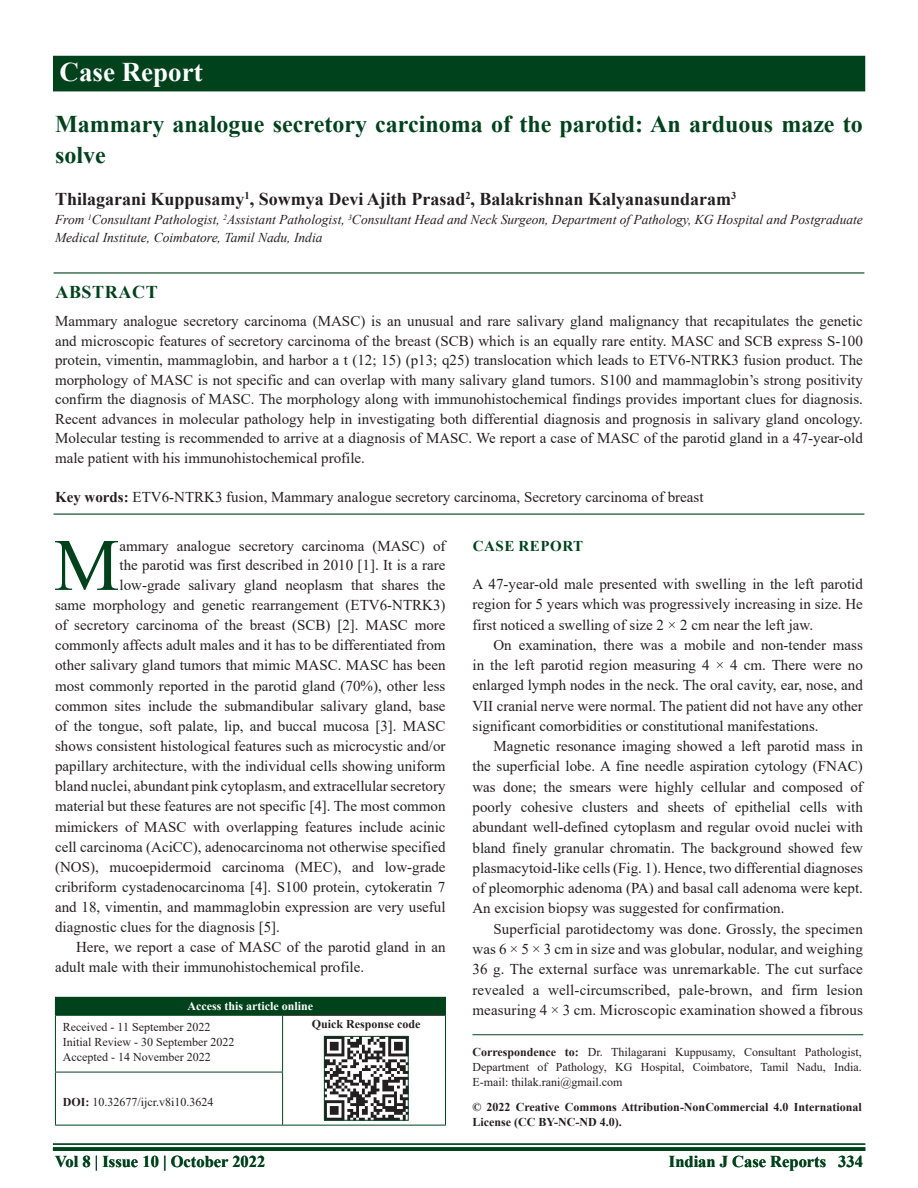
<style>
.page{position:relative;width:918px;height:1188px;background:#fff}
.page>*{position:absolute;margin:0;border:0;box-sizing:border-box;transform-origin:0 0}
.DROP_CAP_TX{font:73.95px "Times New Roman";color:#00421c}
.AH{font:700 27px "Times New Roman";color:#fff}
.AT{font:700 24px/31.5px "Times New Roman";color:#00421c}
.AU{font:700 18px "Times New Roman";color:#231f20}
.ABSH{font:700 18px "Times New Roman";letter-spacing:.035em;color:#00421c}
.RF{font:700 16.5px "Times New Roman";color:#00421c}
.TX{font:15px/20.2px "Times New Roman";color:#231f20;text-align:justify}
.DROP_CAP_TX-2{font:15px "Times New Roman";color:#231f20}
.ABS{font:15px/19.5px "Times New Roman";color:#231f20;text-align:justify}
.TXFL{font:15px/20.2px "Times New Roman";color:#231f20;text-align:justify}
.KWD{font:15px "Times New Roman";color:#231f20}
.t1{font:700 15px "Times New Roman";letter-spacing:.035em;color:#00421c}
.AFF{font:italic 13.5px/18px "Times New Roman";color:#231f20}
.ADD{font:12px/15px "Times New Roman";color:#231f20;text-align:justify}
.CR{font:700 12px/15px "Times New Roman";color:#231f20}
.HIS{font:12px/15px "Times New Roman";color:#231f20}
.DOI{font:12px "Times New Roman";color:#231f20}
.AAO{font:700 12px "Times New Roman";color:#fff}
.QR{font:700 12px "Times New Roman";color:#231f20}
.s1{font-weight:700}
</style>
<div class="page">
<hr style="left:53px;top:1143px;width:812px;height:2px;background:#00421c">
<svg style="left:53px;top:1147px;width:812px;height:4px;background:#03441f"></svg>
<div style="left:53px;top:56px;width:812px;height:35px;background:#00421c"></div>
<hr style="left:54px;top:272px;width:810px;height:2px;background:#00421c">
<hr style="left:54px;top:514px;width:810px;height:1px;background:#00421c">
<div style="left:55px;top:997px;width:391px;height:18px;background:#00421c"></div>
<hr style="left:283px;top:1015px;width:162px;height:1px;background:#231f20">
<hr style="left:55px;top:1016px;width:1px;height:56px;background:#00421c">
<hr style="left:55px;top:1015px;width:228px;height:1px;background:#00421c">
<hr style="left:282px;top:1016px;width:1px;height:56px;background:#00421c">
<hr style="left:445px;top:1015px;width:1px;height:57px;background:#00421c">
<hr style="left:445px;top:1072px;width:1px;height:53px;background:#00421c">
<hr style="left:55px;top:1072px;width:1px;height:53px;background:#00421c">
<hr style="left:55px;top:1072px;width:228px;height:1px;background:#00421c">
<hr style="left:55px;top:1125px;width:228px;height:1px;background:#00421c">
<hr style="left:282px;top:1072px;width:1px;height:53px;background:#00421c">
<hr style="left:283px;top:1125px;width:163px;height:1px;background:#00421c">
<img style="left:326px;top:1038px;width:80px;height:80px">
<div style="left:324px;top:1036px;width:84px;height:84px;border:1px solid #00421c"></div>
<hr style="left:472px;top:1034px;width:391px;height:1px;background:#00421c">
<p class="AH" style="left:60px;top:52px;width:145px">Case Report</p>
<p class="AT" style="left:55px;top:107px;width:809px">Mammary analogue secretory carcinoma of the parotid: An arduous maze to solve</p>
<p class="AU" style="left:55px;top:186px;width:683px">Thilagarani Kuppusamy<sup>1</sup>, Sowmya Devi Ajith Prasad<sup>2</sup>, Balakrishnan Kalyanasundaram<sup>3</sup></p>
<p class="AFF" style="left:55px;top:210px;width:809px">From <sup>1</sup>Consultant Pathologist, <sup>2</sup>Assistant Pathologist, <sup>3</sup>Consultant Head and Neck Surgeon, Department of Pathology, KG Hospital and Postgraduate<br>Medical Institute, Coimbatore, Tamil Nadu, India</p>
<p class="ABSH" style="left:55px;top:279px;width:104px">ABSTRACT</p>
<p class="ABS" style="left:55px;top:311px;width:809px">Mammary analogue secretory carcinoma (MASC) is an unusual and rare salivary gland malignancy that recapitulates the genetic and microscopic features of secretory carcinoma of the breast (SCB) which is an equally rare entity. MASC and SCB express S-100 protein, vimentin, mammaglobin, and harbor a t (12; 15) (p13; q25) translocation which leads to ETV6-NTRK3 fusion product. The morphology of MASC is not specific and can overlap with many salivary gland tumors. S100 and mammaglobin’s strong positivity confirm the diagnosis of MASC. The morphology along with immunohistochemical findings provides important clues for diagnosis.<br>Recent advances in molecular pathology help in investigating both differential diagnosis and prognosis in salivary gland oncology.<br>Molecular testing is recommended to arrive at a diagnosis of MASC. We report a case of MASC of the parotid gland in a 47-year-old male patient with his immunohistochemical profile.</p>
<p class="KWD" style="left:55px;top:486px;width:650px"><span class="s1">Key words:</span> ETV6-NTRK3 fusion, Mammary analogue secretory carcinoma, Secretory carcinoma of breast</p>
<p class="DROP_CAP_TX" style="left:54px;top:513px;width:67px">M</p>
<p class="DROP_CAP_TX-2" style="left:120px;top:535px;width:327px">ammary analogue secretory carcinoma (MASC) of</p>
<p class="DROP_CAP_TX-2" style="left:120px;top:555px;width:327px">the parotid was first described in 2010 [1]. It is a rare</p>
<p class="DROP_CAP_TX-2" style="left:120px;top:574px;width:327px">low-grade salivary gland neoplasm that shares the</p>
<p class="DROP_CAP_TX-2" style="left:55px;top:594px;width:392px">same morphology and genetic rearrangement (ETV6-NTRK3)</p>
<p class="DROP_CAP_TX-2" style="left:55px;top:615px;width:392px">of secretory carcinoma of the breast (SCB) [2]. MASC more</p>
<p class="DROP_CAP_TX-2" style="left:55px;top:635px;width:392px">commonly affects adult males and it has to be differentiated from</p>
<p class="DROP_CAP_TX-2" style="left:55px;top:655px;width:392px">other salivary gland tumors that mimic MASC. MASC has been</p>
<p class="DROP_CAP_TX-2" style="left:55px;top:675px;width:392px">most commonly reported in the parotid gland (70%), other less</p>
<p class="DROP_CAP_TX-2" style="left:55px;top:695px;width:392px">common sites include the submandibular salivary gland, base</p>
<p class="DROP_CAP_TX-2" style="left:55px;top:715px;width:392px">of the tongue, soft palate, lip, and buccal mucosa [3]. MASC</p>
<p class="DROP_CAP_TX-2" style="left:55px;top:735px;width:392px">shows consistent histological features such as microcystic and/or</p>
<p class="DROP_CAP_TX-2" style="left:55px;top:756px;width:392px">papillary architecture, with the individual cells showing uniform</p>
<p class="DROP_CAP_TX-2" style="left:55px;top:776px;width:392px">bland nuclei, abundant pink cytoplasm, and extracellular secretory</p>
<p class="DROP_CAP_TX-2" style="left:55px;top:796px;width:392px">material but these features are not specific [4]. The most common</p>
<p class="DROP_CAP_TX-2" style="left:55px;top:816px;width:392px">mimickers of MASC with overlapping features include acinic</p>
<p class="DROP_CAP_TX-2" style="left:55px;top:836px;width:392px">cell carcinoma (AciCC), adenocarcinoma not otherwise specified</p>
<p class="DROP_CAP_TX-2" style="left:55px;top:856px;width:392px">(NOS), mucoepidermoid carcinoma (MEC), and low-grade</p>
<p class="DROP_CAP_TX-2" style="left:55px;top:876px;width:392px">cribriform cystadenocarcinoma [4]. S100 protein, cytokeratin 7</p>
<p class="DROP_CAP_TX-2" style="left:55px;top:896px;width:392px">and 18, vimentin, and mammaglobin expression are very useful</p>
<p class="DROP_CAP_TX-2" style="left:55px;top:917px;width:226px">diagnostic clues for the diagnosis [5].</p>
<p class="TX" style="left:55px;top:937px;width:392px;text-indent:21px">Here, we report a case of MASC of the parotid gland in an adult male with their immunohistochemical profile.</p>
<p class="AAO" style="left:188px;top:998px;width:127px">Access this article online</p>
<p class="HIS" style="left:63px;top:1019px;width:173px">Received - 11 September 2022<br>Initial Review - 30 September 2022<br>Accepted - 14 November 2022</p>
<p class="QR" style="left:312px;top:1015px;width:110px">Quick Response code</p>
<p class="DOI" style="left:63px;top:1094px;width:152px"><span class="s1">DOI:</span> 10.32677/ijcr.v8i10.3624</p>
<h1 class="t1" style="left:473px;top:535px;width:112px">CASE REPORT</h1>
<p class="TXFL" style="left:472px;top:573px;width:392px">A 47-year-old male presented with swelling in the left parotid region for 5 years which was progressively increasing in size. He first noticed a swelling of size 2 × 2 cm near the left jaw.</p>
<p class="TX" style="left:472px;top:634px;width:392px;text-indent:21px">On examination, there was a mobile and non-tender mass in the left parotid region measuring 4 × 4 cm. There were no enlarged lymph nodes in the neck. The oral cavity, ear, nose, and VII cranial nerve were normal. The patient did not have any other significant comorbidities or constitutional manifestations.</p>
<p class="TX" style="left:472px;top:736px;width:392px;text-indent:21px">Magnetic resonance imaging showed a left parotid mass in the superficial lobe. A fine needle aspiration cytology (FNAC) was done; the smears were highly cellular and composed of poorly cohesive clusters and sheets of epithelial cells with abundant well-defined cytoplasm and regular ovoid nuclei with bland finely granular chromatin. The background showed few plasmacytoid-like cells (Fig. 1). Hence, two differential diagnoses of pleomorphic adenoma (PA) and basal call adenoma were kept.<br>An excision biopsy was suggested for confirmation.</p>
<p class="TX" style="left:472px;top:918px;width:392px;text-indent:21px">Superficial parotidectomy was done. Grossly, the specimen was 6 × 5 × 3 cm in size and was globular, nodular, and weighing 36 g. The external surface was unremarkable. The cut surface revealed a well-circumscribed, pale-brown, and firm lesion measuring 4 × 3 cm. Microscopic examination showed a fibrous</p>
<p class="ADD" style="left:472px;top:1044px;width:391px"><span class="s1">Correspondence to:</span> Dr. Thilagarani Kuppusamy, Consultant Pathologist, Department of Pathology, KG Hospital, Coimbatore, Tamil Nadu, India.<br>E-mail: thilak.rani@gmail.com</p>
<p class="CR" style="left:472px;top:1099px;width:391px">© 2022 Creative Commons Attribution-NonCommercial 4.0 International<br>License (CC BY-NC-ND 4.0).</p>
<p class="RF" style="left:55px;top:1150px;width:212px">Vol 8 | Issue 10 | October 2022</p>
<p class="RF" style="left:669px;top:1150px;width:159px">Indian J Case Reports</p>
<p class="RF" style="left:838px;top:1150px;width:26px">334</p>
</div>
